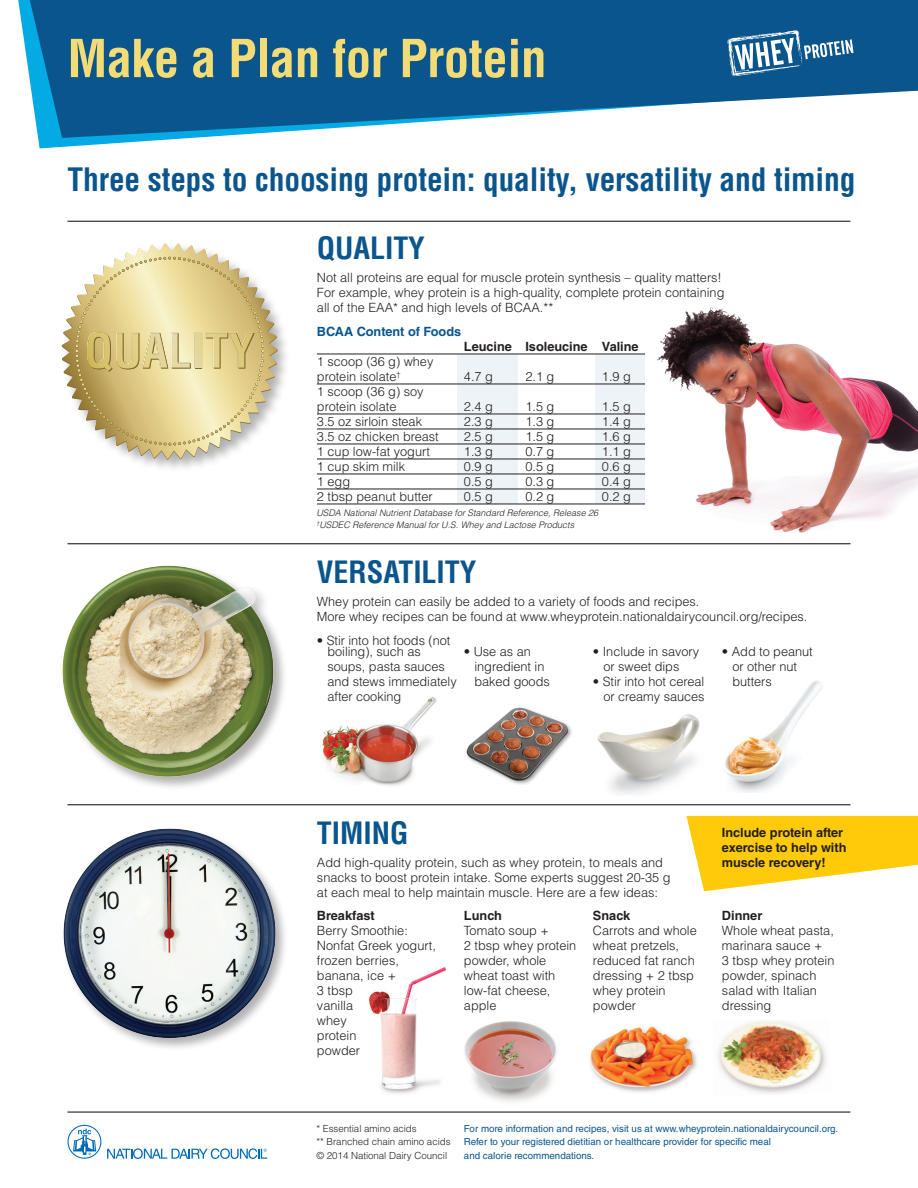
<style>
.page{position:relative;width:918px;height:1188px;background:#fff}
.page>*{position:absolute;margin:0;border:0;box-sizing:border-box;transform-origin:0 0}
.t1{font:700 condensed 51px "Helvetica LT Std";letter-spacing:-.01em;color:#f3db75}
.t2{font:700 condensed 31.5px "Helvetica LT Std";letter-spacing:-.005em;color:#0b558d}
.t3{font:700 condensed 30px "Helvetica LT Std";color:#0b558d}
.t4{font:300 12.75px/15px "Helvetica LT Std";color:#231f20}
.t5{font:700 12.75px/15px "Helvetica LT Std";color:#231f20}
.t6{font:700 12.75px "Helvetica LT Std";color:#0b558d}
.t7{font:9.75px/13.5px "Helvetica LT Std";color:#0b558d}
.t8{font:300 9.75px/13.5px "Helvetica LT Std";letter-spacing:-.005em;color:#231f20}
.t9{font:italic 300 9px/12px "Helvetica LT Std";color:#231f20}
</style>
<div class="page">
<img style="left:322px;top:696px;width:115px;height:90px">
<img style="left:466px;top:707px;width:106px;height:77px">
<img style="left:597px;top:714px;width:103px;height:80px">
<img style="left:725px;top:681px;width:98px;height:111px">
<img style="left:464px;top:1021px;width:93px;height:81px">
<img style="left:590px;top:1026px;width:107px;height:66px">
<img style="left:718px;top:1021px;width:108px;height:73px">
<hr style="left:68px;top:221px;width:782px;height:1px;background:#231f20">
<svg style="left:18px;top:0;width:172px;height:148px"></svg>
<svg style="left:30px;top:0;width:888px;height:138px;fill:#0b558d"></svg>
<hr style="left:68px;top:804px;width:782px;height:1px;background:#231f20">
<div style="left:61px;top:242px;width:231px;height:231px;background:#231f20;opacity:.35"></div>
<svg style="left:62px;top:244px;width:216px;height:216px"></svg>
<svg style="left:62px;top:243px;width:202px;height:216px"></svg>
<div style="left:61px;top:827px;width:228px;height:225px;background:#231f20;opacity:.35"></div>
<img style="left:61px;top:827px;width:217px;height:213px">
<img style="left:62px;top:565px;width:220px;height:220px">
<svg style="left:728px;top:30px;width:126px;height:46px;background:#4a81aa"></svg>
<svg style="left:107px;top:1148px;width:160px;height:11px"></svg>
<svg style="left:68px;top:1125px;width:33px;height:34px"></svg>
<hr style="left:68px;top:543px;width:782px;height:1px;background:#231f20">
<img style="left:369px;top:967px;width:77px;height:127px">
<hr style="left:68px;top:1112px;width:782px;height:1px;background:#231f20">
<div style="left:457px;top:354px;width:61px;height:150px;background:#eef3f7"></div>
<div style="left:595px;top:354px;width:50px;height:150px;background:#eef3f7"></div>
<hr style="left:317px;top:354px;width:411px;height:1px;background:#231f20">
<hr style="left:317px;top:384px;width:411px;height:1px;background:#231f20">
<hr style="left:317px;top:414px;width:411px;height:1px;background:#231f20">
<hr style="left:317px;top:429px;width:411px;height:1px;background:#231f20">
<hr style="left:317px;top:444px;width:411px;height:1px;background:#231f20">
<hr style="left:317px;top:459px;width:411px;height:1px;background:#231f20">
<hr style="left:317px;top:474px;width:411px;height:1px;background:#231f20">
<hr style="left:317px;top:489px;width:411px;height:1px;background:#231f20">
<hr style="left:317px;top:504px;width:411px;height:1px;background:#231f20">
<div style="left:645px;top:343px;width:92px;height:181px;background:#fff"></div>
<img style="left:657px;top:307px;width:261px;height:226px">
<svg style="left:686px;top:816px;width:232px;height:75px"></svg>
<h1 class="t1" style="left:68px;top:27px;width:480px">Make a Plan for Protein</h1>
<h2 class="t2" style="left:68px;top:160px;width:790px">Three steps to choosing protein: quality, versatility and timing</h2>
<h3 class="t3" style="left:317px;top:230px;width:109px">QUALITY</h3>
<p class="t4" style="left:317px;top:270px;width:409px">Not all proteins are equal for muscle protein synthesis – quality matters!<br>For example, whey protein is a high-quality, complete protein containing all of the EAA* and high levels of BCAA.**</p>
<p class="t6" style="left:317px;top:324px;width:146px">BCAA Content of Foods</p>
<p class="t5" style="left:464px;top:339px;width:176px">Leucine Isoleucine Valine</p>
<p class="t4" style="left:317px;top:354px;width:118px">1 scoop (36 g) whey protein isolate<sup>†</sup></p>
<p class="t4" style="left:464px;top:369px;width:30px">4.7 g</p>
<p class="t4" style="left:525px;top:369px;width:30px">2.1 g</p>
<p class="t4" style="left:602px;top:369px;width:30px">1.9 g</p>
<p class="t4" style="left:317px;top:384px;width:108px">1 scoop (36 g) soy protein isolate</p>
<p class="t4" style="left:464px;top:399px;width:30px">2.4 g</p>
<p class="t4" style="left:525px;top:399px;width:30px">1.5 g</p>
<p class="t4" style="left:602px;top:399px;width:30px">1.5 g</p>
<p class="t4" style="left:317px;top:414px;width:107px">3.5 oz sirloin steak</p>
<p class="t4" style="left:464px;top:414px;width:30px">2.3 g</p>
<p class="t4" style="left:525px;top:414px;width:30px">1.3 g</p>
<p class="t4" style="left:602px;top:414px;width:30px">1.4 g</p>
<p class="t4" style="left:317px;top:429px;width:123px">3.5 oz chicken breast</p>
<p class="t4" style="left:464px;top:429px;width:30px">2.5 g</p>
<p class="t4" style="left:525px;top:429px;width:30px">1.5 g</p>
<p class="t4" style="left:602px;top:429px;width:30px">1.6 g</p>
<p class="t4" style="left:317px;top:444px;width:115px">1 cup low-fat yogurt</p>
<p class="t4" style="left:464px;top:444px;width:30px">1.3 g</p>
<p class="t4" style="left:525px;top:444px;width:30px">0.7 g</p>
<p class="t4" style="left:602px;top:444px;width:30px">1.1 g</p>
<p class="t4" style="left:317px;top:459px;width:90px">1 cup skim milk</p>
<p class="t4" style="left:464px;top:459px;width:30px">0.9 g</p>
<p class="t4" style="left:525px;top:459px;width:30px">0.5 g</p>
<p class="t4" style="left:602px;top:459px;width:30px">0.6 g</p>
<p class="t4" style="left:317px;top:474px;width:35px">1 egg</p>
<p class="t4" style="left:464px;top:474px;width:30px">0.5 g</p>
<p class="t4" style="left:525px;top:474px;width:30px">0.3 g</p>
<p class="t4" style="left:602px;top:474px;width:30px">0.4 g</p>
<p class="t4" style="left:317px;top:489px;width:117px">2 tbsp peanut butter</p>
<p class="t4" style="left:464px;top:489px;width:30px">0.5 g</p>
<p class="t4" style="left:525px;top:489px;width:30px">0.2 g</p>
<p class="t4" style="left:602px;top:489px;width:30px">0.2 g</p>
<p class="t9" style="left:316px;top:507px;width:283px">USDA National Nutrient Database for Standard Reference, Release 26 <sup>†</sup>USDEC Reference Manual for U.S. Whey and Lactose Products</p>
<h3 class="t3" style="left:317px;top:554px;width:161px">VERSATILITY</h3>
<p class="t4" style="left:317px;top:594px;width:492px">Whey protein can easily be added to a variety of foods and recipes.<br>More whey recipes can be found at www.wheyprotein.nationaldairycouncil.org/recipes.</p>
<p class="t4" style="left:317px;top:633px;width:135px">• Stir into hot foods (not</p>
<p class="t4" style="left:327px;top:644px;width:131px">boiling), such as soups, pasta sauces and stews immediately after cooking</p>
<p class="t4" style="left:733px;top:644px;width:82px;text-indent:-11px">• Add to peanut or other nut butters</p>
<p class="t4" style="left:603px;top:644px;width:97px;text-indent:-11px">• Include in savory or sweet dips</p>
<p class="t4" style="left:593px;top:674px;width:113px;text-align:right">• Stir into hot cereal or creamy sauces</p>
<p class="t4" style="left:474px;top:644px;width:77px;text-indent:-11px">• Use as an ingredient in baked goods</p>
<h3 class="t3" style="left:317px;top:815px;width:93px">TIMING</h3>
<p class="t4" style="left:317px;top:855px;width:355px">Add high-quality protein, such as whey protein, to meals and snacks to boost protein intake. Some experts suggest 20-35 g at each meal to help maintain muscle. Here are a few ideas:</p>
<p class="t5" style="left:317px;top:908px;width:59px">Breakfast</p>
<p class="t4" style="left:317px;top:923px;width:121px">Berry Smoothie:<br>Nonfat Greek yogurt, frozen berries, banana, ice +<br>3 tbsp<br>vanilla<br>whey<br>protein<br>powder</p>
<p class="t5" style="left:464px;top:908px;width:40px">Lunch</p>
<p class="t4" style="left:464px;top:923px;width:114px">Tomato soup +<br>2 tbsp whey protein powder, whole wheat toast with low-fat cheese, apple</p>
<p class="t5" style="left:593px;top:908px;width:39px">Snack</p>
<p class="t4" style="left:593px;top:923px;width:105px">Carrots and whole wheat pretzels, reduced fat ranch dressing + 2 tbsp whey protein powder</p>
<p class="t5" style="left:722px;top:825px;width:126px">Include protein after exercise to help with muscle recovery!</p>
<p class="t5" style="left:722px;top:908px;width:42px">Dinner</p>
<p class="t4" style="left:722px;top:923px;width:114px">Whole wheat pasta, marinara sauce +<br>3 tbsp whey protein powder, spinach salad with Italian dressing</p>
<p class="t8" style="left:316px;top:1122px;width:136px">* Essential amino acids<br>** Branched chain amino acids © 2014 National Dairy Council</p>
<p class="t7" style="left:464px;top:1122px;width:376px">For more information and recipes, visit us at www.wheyprotein.nationaldairycouncil.org.<br>Refer to your registered dietitian or healthcare provider for specific meal<br>and calorie recommendations.</p>
</div>
